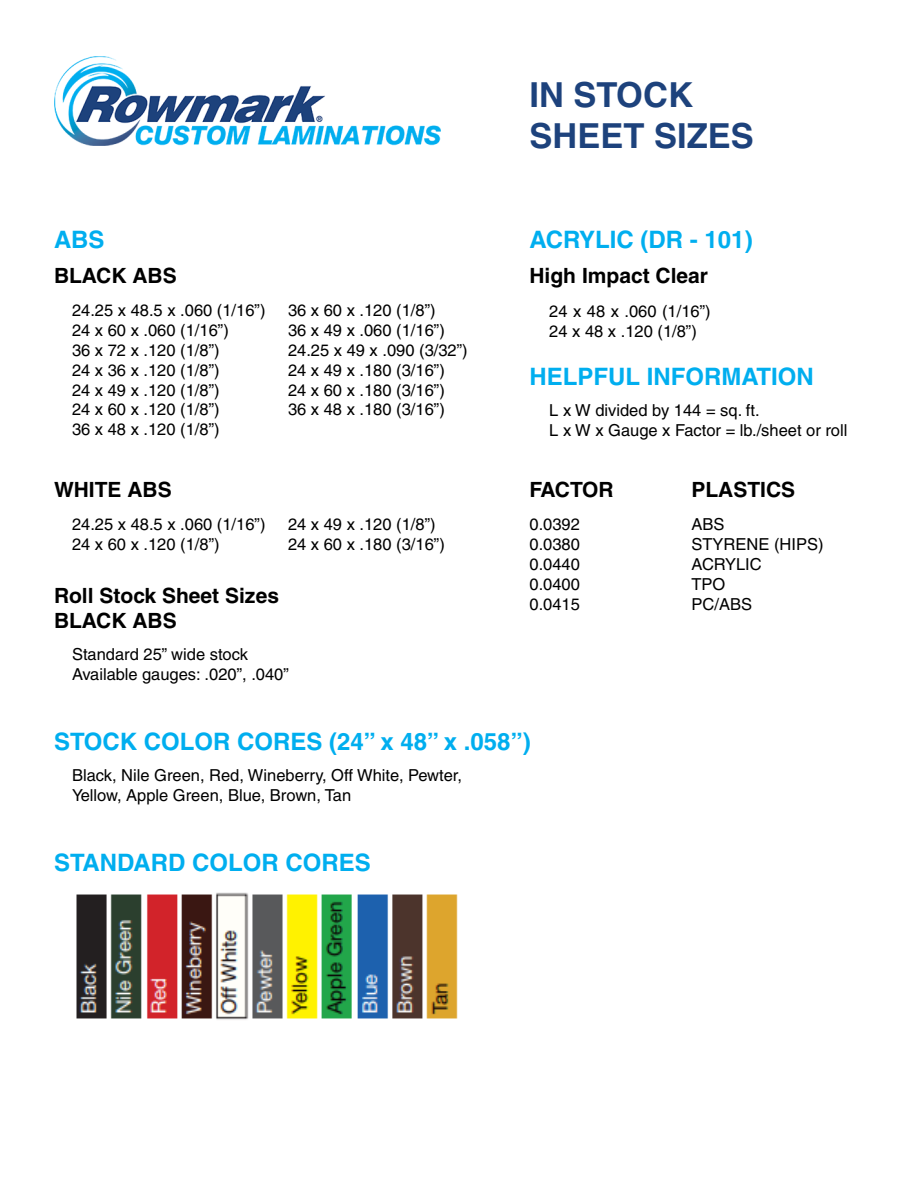
<style>
.page{position:relative;width:918px;height:1188px;background:#fff}
.page>*{position:absolute;margin:0;border:0;box-sizing:border-box;transform-origin:0 0}
.t1{font:700 34.5px "Helvetica";color:#1d427c}
.t2{font:700 24px "Helvetica";color:#00aeef}
.t3{font:700 21px "Helvetica";color:#000}
.t4{font:16.5px/19.8px "Helvetica";color:#000}
</style>
<div class="page">
<img style="left:54px;top:56px;width:386px;height:90px">
<img style="left:76px;top:892px;width:382px;height:128px">
<p class="t2" style="left:54px;top:225px;width:52px">ABS</p>
<p class="t3" style="left:54px;top:263px;width:124px">BLACK ABS</p>
<p class="t4" style="left:72px;top:301px;width:195px">24.25 x 48.5 x .060 (1/16”)</p>
<p class="t4" style="left:288px;top:301px;width:149px">36 x 60 x .120 (1/8”)</p>
<p class="t4" style="left:72px;top:320px;width:158px">24 x 60 x .060 (1/16”)</p>
<p class="t4" style="left:288px;top:320px;width:158px">36 x 49 x .060 (1/16”)</p>
<p class="t4" style="left:72px;top:340px;width:149px">36 x 72 x .120 (1/8”)</p>
<p class="t4" style="left:288px;top:340px;width:181px">24.25 x 49 x .090 (3/32”)</p>
<p class="t4" style="left:72px;top:360px;width:149px">24 x 36 x .120 (1/8”)</p>
<p class="t4" style="left:288px;top:360px;width:158px">24 x 49 x .180 (3/16”)</p>
<p class="t4" style="left:72px;top:380px;width:149px">24 x 49 x .120 (1/8”)</p>
<p class="t4" style="left:288px;top:380px;width:158px">24 x 60 x .180 (3/16”)</p>
<p class="t4" style="left:72px;top:400px;width:149px">24 x 60 x .120 (1/8”)</p>
<p class="t4" style="left:288px;top:400px;width:158px">36 x 48 x .180 (3/16”)</p>
<p class="t4" style="left:72px;top:419px;width:149px">36 x 48 x .120 (1/8”)</p>
<p class="t3" style="left:54px;top:477px;width:119px">WHITE ABS</p>
<p class="t4" style="left:72px;top:515px;width:195px">24.25 x 48.5 x .060 (1/16”)</p>
<p class="t4" style="left:288px;top:515px;width:149px">24 x 49 x .120 (1/8”)</p>
<p class="t4" style="left:72px;top:534px;width:149px">24 x 60 x .120 (1/8”)</p>
<p class="t4" style="left:288px;top:534px;width:158px">24 x 60 x .180 (3/16”)</p>
<p class="t3" style="left:54px;top:583px;width:227px">Roll Stock Sheet Sizes</p>
<p class="t3" style="left:54px;top:608px;width:124px">BLACK ABS</p>
<p class="t4" style="left:72px;top:644px;width:178px">Standard 25” wide stock</p>
<p class="t4" style="left:72px;top:664px;width:218px">Available gauges: .020”, .040”</p>
<p class="t1" style="left:530px;top:74px;width:165px">IN STOCK</p>
<p class="t1" style="left:530px;top:115px;width:226px">SHEET SIZES</p>
<p class="t2" style="left:529px;top:225px;width:225px">ACRYLIC (DR - 101)</p>
<p class="t3" style="left:530px;top:263px;width:180px">High Impact Clear</p>
<p class="t4" style="left:549px;top:301px;width:163px">24 x 48 x .060 (1/16”)<br>24 x 48 x .120 (1/8”)</p>
<p class="t2" style="left:530px;top:361px;width:286px">HELPFUL INFORMATION</p>
<p class="t4" style="left:549px;top:400px;width:212px">L x W divided by 144 = sq. ft.</p>
<p class="t4" style="left:549px;top:420px;width:300px">L x W x Gauge x Factor = lb./sheet or roll</p>
<p class="t3" style="left:530px;top:477px;width:86px">FACTOR</p>
<p class="t3" style="left:691px;top:477px;width:105px">PLASTICS</p>
<p class="t4" style="left:530px;top:515px;width:52px">0.0392</p>
<p class="t4" style="left:691px;top:515px;width:35px">ABS</p>
<p class="t4" style="left:530px;top:534px;width:52px">0.0380</p>
<p class="t4" style="left:691px;top:534px;width:134px">STYRENE (HIPS)</p>
<p class="t4" style="left:530px;top:554px;width:52px">0.0440</p>
<p class="t4" style="left:691px;top:554px;width:72px">ACRYLIC</p>
<p class="t4" style="left:530px;top:574px;width:52px">0.0400</p>
<p class="t4" style="left:691px;top:574px;width:35px">TPO</p>
<p class="t4" style="left:530px;top:594px;width:52px">0.0415</p>
<p class="t4" style="left:691px;top:594px;width:62px">PC/ABS</p>
<p class="t2" style="left:54px;top:727px;width:478px">STOCK COLOR CORES (24” x 48” x .058”)</p>
<p class="t4" style="left:72px;top:766px;width:392px">Black, Nile Green, Red, Wineberry, Off White, Pewter,</p>
<p class="t4" style="left:72px;top:785px;width:281px">Yellow, Apple Green, Blue, Brown, Tan</p>
<p class="t2" style="left:54px;top:848px;width:318px">STANDARD COLOR CORES</p>
</div>
